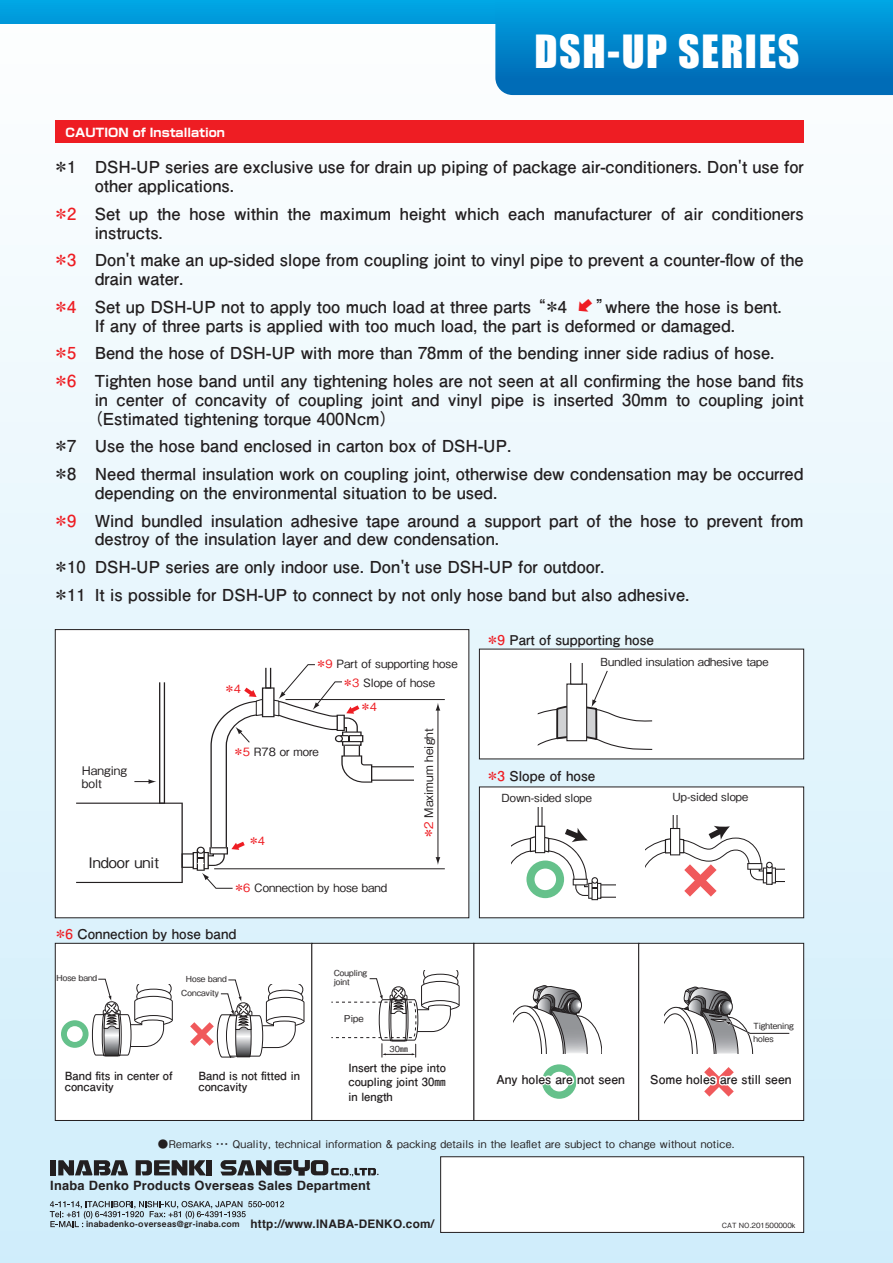
<style>
.page{position:relative;width:893px;height:1263px;background:#fff}
.page>*{position:absolute;margin:0;border:0;box-sizing:border-box;transform-origin:0 0}
.t1{font:42px "Impact";letter-spacing:.04em;color:#fff}
.t2{font:700 16.5px/27.8px "Futo Go B101 Pro";color:#231f20}
.t3{font:700 16.5px/27.8px "Futo Go B101 Pro";color:#ee1d23}
.t4{font:500 14.55px "Gothic BBB Pro";color:#231f20}
.t5{font:700 13.5px "Futo Go B101 Pro";color:#231f20}
.t6{font:700 12.9px "Helvetica";letter-spacing:.02em;color:#231f20}
.t7{font:700 12.15px "Futo Go B101 Pro";color:#231f20}
.t8{font:500 11.85px/13.2px "Gothic BBB Pro";color:#231f20}
.t9{font:700 11.7px "Shin Go Pro";color:#fff}
.t10{font:500 11.4px "Gothic BBB Pro";color:#231f20}
.t11{font:500 11.4px "Gothic BBB Pro";color:#ee1d23}
.t12{font:700 11.25px/11.6px "Futo Go B101 Pro";color:#231f20}
.t13{font:500 11.1px "Gothic BBB Pro";color:#231f20}
.t14{font:500 10.5px "Gothic BBB Pro";letter-spacing:.03em;color:#231f20}
.t15{font:500 9.45px "Gothic BBB Pro";color:#231f20}
.t16{font:8.55px "Midashi Go Pro MB31";letter-spacing:.04em;color:#231f20}
.t17{font:500 8.4px/12.9px "Gothic BBB Pro";color:#231f20}
.t18{font:500 8.25px/13.6px "Gothic BBB Pro";color:#231f20}
.t19{font:500 7.2px "Gothic BBB Pro";color:#231f20}
.s1{color:#ee1d23}
.s2{font-family:"Helvetica";font-weight:700;font-size:11.7px}
</style>
<div class="page">
<div style="left:0;top:0;width:893px;height:1263px;background:linear-gradient(to bottom,#feffff,#cdebf8)"></div>
<div style="left:0;top:0;width:893px;height:24px;background:#009fde"></div>
<svg style="left:495px;top:24px;width:398px;height:71px;background:#007bc3"></svg>
<div style="left:55px;top:120px;width:749px;height:23px;background:#ee1d23"></div>
<div style="left:50px;top:1160px;width:5px;height:15px;background:#231f20"></div>
<div style="left:207px;top:1160px;width:5px;height:15px;background:#231f20"></div>
<svg style="left:58px;top:1160px;width:70px;height:15px"></svg>
<svg style="left:136px;top:1160px;width:70px;height:15px"></svg>
<svg style="left:220px;top:1160px;width:158px;height:16px;background:#768188"></svg>
<svg style="left:50px;top:1201px;width:234px;height:26px;background:#b3cbd6"></svg>
<div style="left:440px;top:1156px;width:364px;height:76px;background:#fff;border:1px solid #231f20"></div>
<div style="left:473px;top:943px;width:166px;height:178px;background:#fff;border:1px solid #231f20"></div>
<div style="left:638px;top:943px;width:166px;height:178px;background:#fff;border:1px solid #231f20"></div>
<div style="left:479px;top:649px;width:325px;height:110px;background:#fff"></div>
<div style="left:479px;top:787px;width:325px;height:131px;background:#fff"></div>
<div style="left:55px;top:629px;width:414px;height:289px;background:#fff;border:1px solid #231f20"></div>
<div style="left:55px;top:943px;width:257px;height:178px;background:#fff;border:1px solid #231f20"></div>
<div style="left:312px;top:943px;width:162px;height:178px;background:#fff;border:1px solid #231f20"></div>
<svg style="left:76px;top:664px;width:344px;height:225px"></svg>
<div style="left:414px;top:761px;width:15px;height:23px;background:#fff"></div>
<hr style="left:214px;top:868px;width:231px;height:1px;background:#231f20">
<hr style="left:285px;top:699px;width:160px;height:1px;background:#231f20">
<hr style="left:437px;top:709px;width:1px;height:150px;background:#231f20">
<svg style="left:436px;top:857px;width:4px;height:8px"></svg>
<svg style="left:436px;top:703px;width:4px;height:8px"></svg>
<svg style="left:513px;top:985px;width:89px;height:68px"></svg>
<svg style="left:665px;top:986px;width:125px;height:67px"></svg>
<svg style="left:538px;top:663px;width:115px;height:87px"></svg>
<svg style="left:542px;top:1064px;width:35px;height:35px"></svg>
<svg style="left:704px;top:1067px;width:30px;height:29px"></svg>
<svg style="left:511px;top:807px;width:104px;height:93px"></svg>
<svg style="left:646px;top:815px;width:138px;height:81px"></svg>
<svg style="left:56px;top:974px;width:117px;height:83px"></svg>
<svg style="left:190px;top:979px;width:114px;height:79px"></svg>
<svg style="left:331px;top:970px;width:129px;height:88px"></svg>
<svg style="left:574px;top:296px;width:21px;height:20px"></svg>
<h1 class="t1" style="left:534px;top:19px;width:267px">DSH-UP SERIES</h1>
<p class="t9" style="left:66px;top:123px;width:161px">CAUTION of Installation</p>
<p class="t2" style="left:95px;top:156px;width:710px;line-height:18.8px;text-indent:-42px">＊1　DSH-UP series are exclusive use for drain up piping of package air-conditioners. Don't use for other applications.</p>
<p class="t2" style="left:95px;top:202px;width:710px;line-height:18.8px">Set up the hose within the maximum height which each manufacturer of air conditioners instructs.</p>
<p class="t2" style="left:95px;top:248px;width:710px;line-height:18.8px">Don't make an up-sided slope from coupling joint to vinyl pipe to prevent a counter-flow of the drain water.</p>
<p class="t2" style="left:95px;top:290px;width:474px">Set up DSH-UP not to apply too much load at three parts “＊4</p>
<p class="t3" style="left:53px;top:197px;width:25px">＊2</p>
<p class="t3" style="left:53px;top:244px;width:25px">＊3</p>
<p class="t3" style="left:53px;top:290px;width:25px">＊4</p>
<p class="t3" style="left:53px;top:337px;width:25px">＊5＊6</p>
<p class="t2" style="left:55px;top:295px;width:728px;line-height:18.8px;text-indent:541px">”where the hose is bent.　　 If any of three parts is applied with too much load, the part is deformed or damaged.</p>
<p class="t2" style="left:95px;top:337px;width:710px">Bend the hose of DSH-UP with more than 78mm of the bending inner side radius of hose.<br>Tighten hose band until any tightening holes are not seen at all confirming the hose band fits</p>
<p class="t2" style="left:86px;top:388px;width:719px;line-height:18.8px;text-indent:-31px">　　 in center of concavity of coupling joint and vinyl pipe is inserted 30mm to coupling joint（Estimated tightening torque 400Ncm）</p>
<p class="t2" style="left:53px;top:430px;width:752px;text-indent:42px">Use the hose band enclosed in carton box of DSH-UP.<br>＊8　Need thermal insulation work on coupling joint, otherwise dew condensation may be occurred</p>
<p class="t2" style="left:95px;top:476px;width:710px">depending on the environmental situation to be used.<br>Wind bundled insulation adhesive tape around a support part of the hose to prevent from</p>
<p class="t2" style="left:95px;top:523px;width:596px;text-indent:-39px">　　 destroy of the insulation layer and dew condensation.<br>DSH-UP series are only indoor use. Don't use DSH-UP for outdoor.<br>It is possible for DSH-UP to connect by not only hose band but also adhesive.</p>
<p class="t2" style="left:53px;top:430px;width:25px">＊7</p>
<p class="t3" style="left:53px;top:504px;width:25px">＊9</p>
<p class="t2" style="left:53px;top:551px;width:34px">＊10＊11</p>
<p class="t8" style="left:82px;top:762px;width:47px">Hanging bolt</p>
<p class="t4" style="left:89px;top:851px;width:72px">Indoor unit</p>
<p class="t11" style="left:224px;top:680px;width:19px">＊4</p>
<p class="t10" style="left:316px;top:655px;width:144px"><span class="s1">＊9</span> Part of supporting hose</p>
<p class="t10" style="left:342px;top:674px;width:94px"><span class="s1">＊3</span> Slope of hose</p>
<p class="t11" style="left:360px;top:697px;width:19px">＊4</p>
<p class="t10" style="left:233px;top:743px;width:88px"><span class="s1">＊5</span> R78 or more</p>
<p class="t11" style="left:248px;top:831px;width:19px">＊4</p>
<p class="t10" style="left:233px;top:878px;width:155px"><span class="s1">＊6</span> Connection by hose band</p>
<p class="t8" style="left:421px;top:839px;width:112px;rotate:-90deg"><span class="s1">＊2</span> Maximum height</p>
<p class="t5" style="left:54px;top:923px;width:184px"><span class="s1">＊6</span> Connection by hose band</p>
<p class="t18" style="left:56px;top:970px;width:42px">Hose band</p>
<p class="t18" style="left:334px;top:967px;width:35px;line-height:9.3px">Coupling joint</p>
<p class="t15" style="left:344px;top:1011px;width:21px">Pipe</p>
<p class="t18" style="left:181px;top:971px;width:47px;text-indent:5px">Hose band<br>Concavity</p>
<p class="t18" style="left:389px;top:1041px;width:20px">30㎜</p>
<p class="t12" style="left:65px;top:1068px;width:110px">Band fits in center of concavity</p>
<p class="t12" style="left:348px;top:1058px;width:99px;line-height:14.5px;text-align:justify">Insert the pipe into coupling joint 30㎜in length</p>
<p class="t12" style="left:198px;top:1068px;width:103px">Band is not fitted in concavity</p>
<p class="t5" style="left:486px;top:629px;width:170px"><span class="s1">＊9</span> Part of supporting hose</p>
<p class="t13" style="left:601px;top:653px;width:169px">Bundled insulation adhesive tape</p>
<p class="t5" style="left:486px;top:765px;width:111px"><span class="s1">＊3</span> Slope of hose</p>
<p class="t13" style="left:502px;top:789px;width:92px">Down-sided slope</p>
<p class="t13" style="left:672px;top:788px;width:77px">Up-sided slope</p>
<p class="t7" style="left:496px;top:1069px;width:130px">Any holes are not seen</p>
<p class="t17" style="left:753px;top:1018px;width:42px">Tightening holes</p>
<p class="t7" style="left:650px;top:1069px;width:143px">Some holes are still seen</p>
<p class="t14" style="left:158px;top:1135px;width:578px">●Remarks ・・・ Quality, technical information &amp; packing details in the leaflet are subject to change without notice.</p>
<p class="t6" style="left:50px;top:1175px;width:322px">Inaba Denko Products Overseas Sales Department</p>
<p class="t16" style="left:86px;top:1217px;width:349px">inabadenko-overseas@gr-inaba.com <span class="s2">http://www.INABA-DENKO.com/</span></p>
<p class="t19" style="left:722px;top:1220px;width:75px">CAT NO.201500000k</p>
</div>
